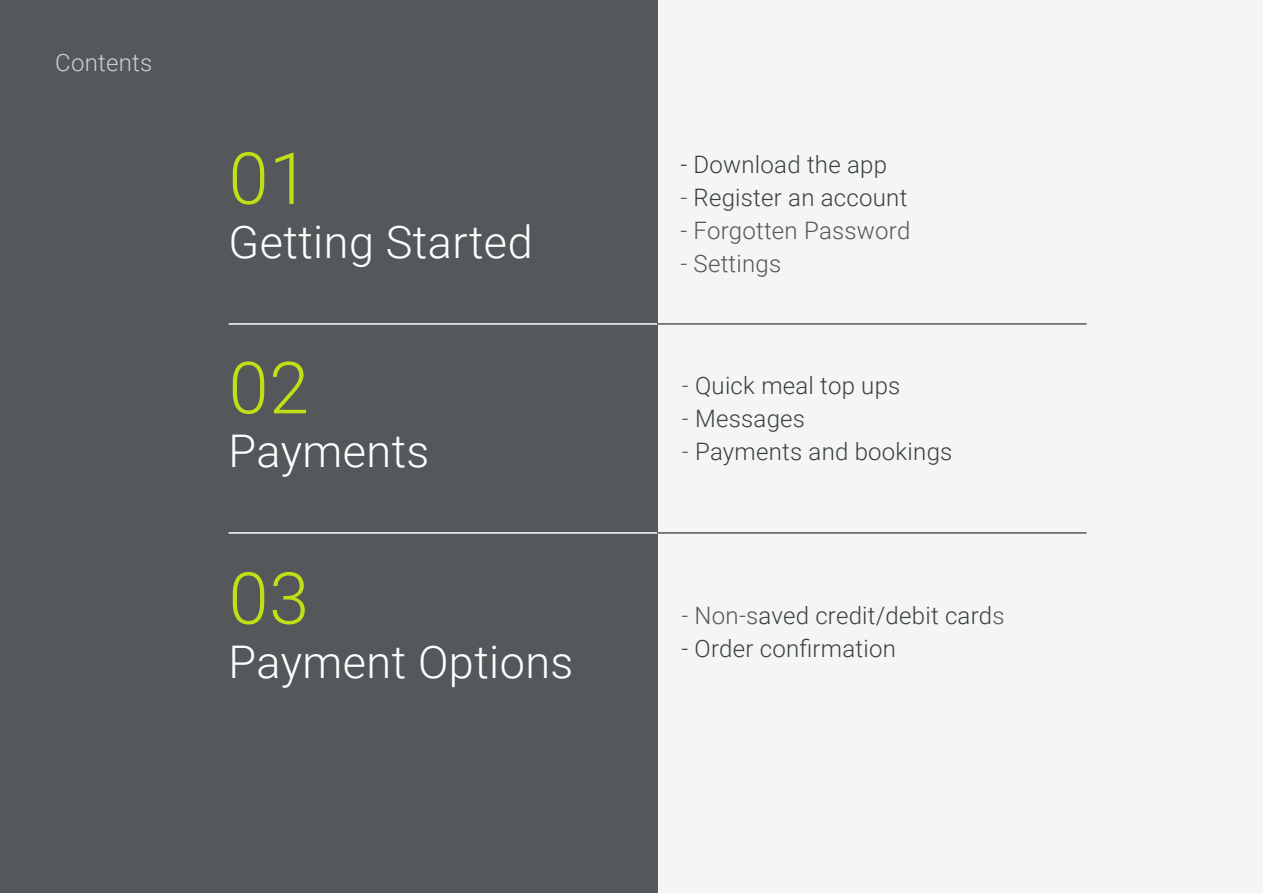
<style>
.page{position:relative;width:1263px;height:893px;background:#f5f5f5}
.page>*{position:absolute;margin:0;border:0;box-sizing:border-box;transform-origin:0 0}
.t1{font:300 72px "Roboto";color:#c0df16}
.t2{font:300 45px "Roboto";letter-spacing:.01em;color:#fff}
.t3{font:300 24px "Roboto";letter-spacing:.01em;color:#384044}
.t4{font:300 24px "Roboto";letter-spacing:.01em;color:#54585a}
.t5{font:300 24px "Roboto";letter-spacing:.01em;color:#cecfcf}
.s1{color:#54585a}
</style>
<div class="page">
<div style="left:0;top:0;width:657px;height:893px;background:#54585a"></div>
<hr style="left:229px;top:323px;width:429px;height:2px;background:#fff">
<hr style="left:229px;top:532px;width:429px;height:2px;background:#fff">
<hr style="left:657px;top:323px;width:429px;height:2px;background:#54585a">
<hr style="left:657px;top:532px;width:429px;height:2px;background:#54585a">
<p class="t5" style="left:55px;top:46px;width:99px">Contents</p>
<h1 class="t1" style="left:229px;top:128px;width:82px">01</h1>
<h2 class="t2" style="left:229px;top:210px;width:306px">Getting Started</h2>
<h1 class="t1" style="left:229px;top:337px;width:82px">02</h1>
<h2 class="t2" style="left:229px;top:420px;width:202px">Payments</h2>
<h1 class="t1" style="left:229px;top:548px;width:82px">03</h1>
<h2 class="t2" style="left:229px;top:630px;width:346px">Payment Options</h2>
<p class="t3" style="left:680px;top:148px;width:208px">- Download the app</p>
<p class="t3" style="left:680px;top:181px;width:228px"><span class="s1">-</span> Register an account</p>
<p class="t4" style="left:680px;top:214px;width:231px">- Forgotten Password</p>
<p class="t4" style="left:680px;top:247px;width:102px">- Settings</p>
<p class="t3" style="left:682px;top:368px;width:220px"><span class="s1">-</span> Quick meal top ups</p>
<p class="t3" style="left:682px;top:401px;width:125px"><span class="s1">-</span> Messages</p>
<p class="t3" style="left:682px;top:434px;width:272px"><span class="s1">-</span> Payments and bookings</p>
<p class="t3" style="left:681px;top:599px;width:325px"><span class="s1">- Non-s</span>aved credit/debit card<span class="s1">s</span></p>
<p class="t3" style="left:681px;top:632px;width:216px">- Order confirmation</p>
</div>
